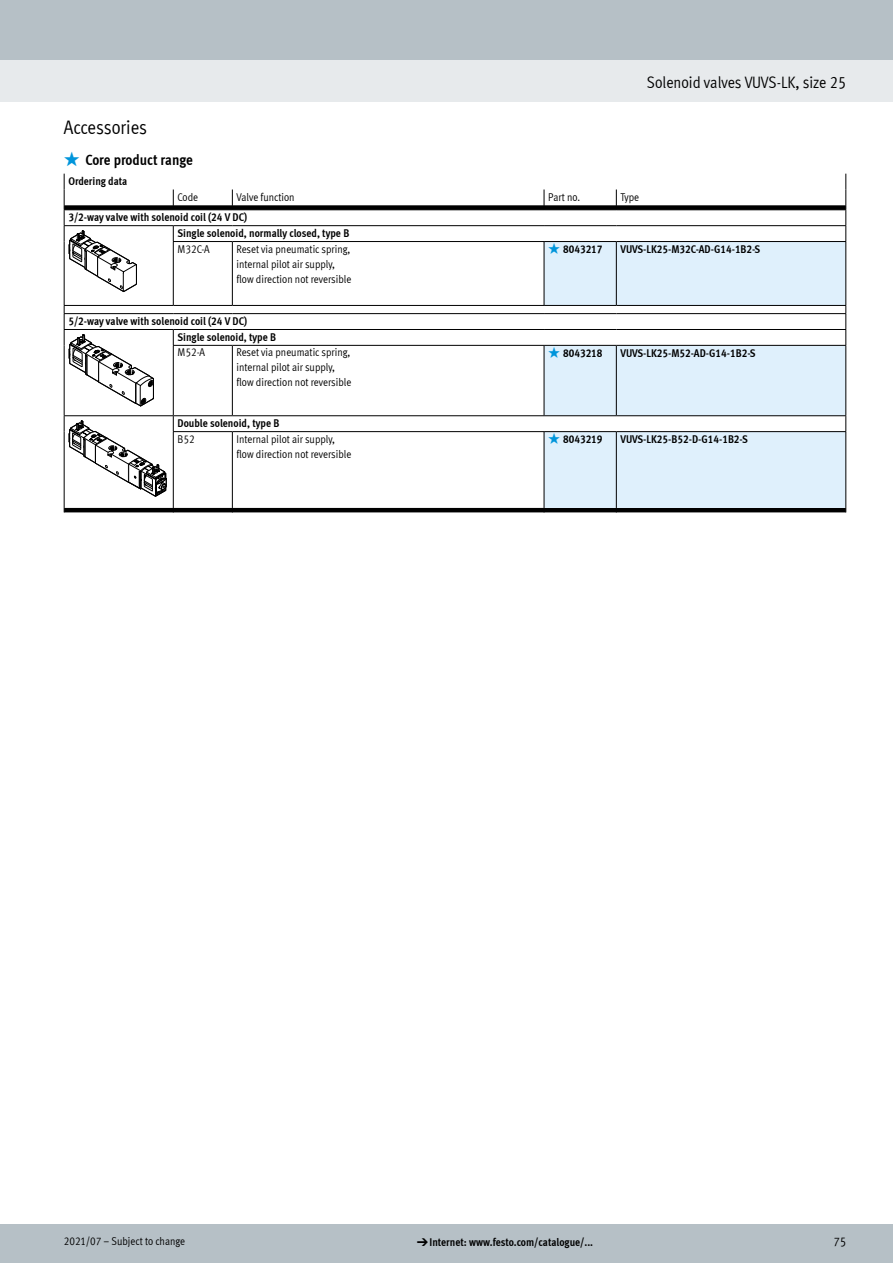
<style>
.page{position:relative;width:893px;height:1263px;background:#fff}
.page>*{position:absolute;margin:0;border:0;box-sizing:border-box;transform-origin:0 0}
.FES_title_section{font:19.5px "Meta Cond LF";letter-spacing:-.005em;color:#000}
.FES_title_family{font:16.5px "Meta Cond LF";color:#000}
.t1{font:700 15px "Meta Cond LF";letter-spacing:-.005em;color:#000}
.t2{font:12.75px "Meta Cond LF";color:#000}
.FES_tab_regular{font:11.25px "Meta Cond LF";color:#000}
.FES_tab_sub_1{font:700 11.25px "Meta Cond LF";color:#000}
.FES_type_code{font:700 11.25px "Meta Cond LF";color:#000}
.FES_tab_head_2{font:11.25px "Meta Cond LF";color:#000}
.FES_tab_head_1{font:700 11.25px "Meta Cond LF";color:#000}
.FES_type_code_head{font:11.25px "Meta Cond LF";color:#000}
.s1{font-family:"Meto Pict 182";font-weight:400;color:#0095db}
.s2{font-family:"Meto Pict 182";font-weight:400}
</style>
<div class="page">
<div style="left:0;top:1225px;width:893px;height:38px;background:#b6c0c6"></div>
<div style="left:0;top:60px;width:893px;height:42px;background:#e7eaec"></div>
<div style="left:0;top:0;width:893px;height:60px;background:#b6c0c6"></div>
<svg style="left:65px;top:205px;width:780px;height:307px"></svg>
<svg style="left:544px;top:242px;width:301px;height:266px;fill:#dff0fc"></svg>
<hr style="left:64px;top:242px;width:1px;height:63px;background:#000">
<hr style="left:232px;top:242px;width:1px;height:63px;background:#000">
<hr style="left:544px;top:242px;width:1px;height:63px;background:#000">
<hr style="left:616px;top:242px;width:1px;height:63px;background:#000">
<hr style="left:845px;top:242px;width:1px;height:63px;background:#000">
<hr style="left:64px;top:305px;width:109px;height:1px;background:#000">
<hr style="left:173px;top:305px;width:59px;height:1px;background:#000">
<hr style="left:232px;top:305px;width:312px;height:1px;background:#000">
<hr style="left:544px;top:305px;width:72px;height:1px;background:#000">
<hr style="left:616px;top:305px;width:230px;height:1px;background:#000">
<hr style="left:64px;top:345px;width:1px;height:70px;background:#000">
<hr style="left:232px;top:346px;width:1px;height:69px;background:#000">
<hr style="left:544px;top:346px;width:1px;height:69px;background:#000">
<hr style="left:616px;top:346px;width:1px;height:69px;background:#000">
<hr style="left:845px;top:346px;width:1px;height:69px;background:#000">
<hr style="left:64px;top:415px;width:109px;height:1px;background:#000">
<hr style="left:64px;top:432px;width:1px;height:76px;background:#000">
<hr style="left:232px;top:432px;width:1px;height:76px;background:#000">
<hr style="left:544px;top:432px;width:1px;height:76px;background:#000">
<hr style="left:616px;top:432px;width:1px;height:76px;background:#000">
<hr style="left:845px;top:432px;width:1px;height:76px;background:#000">
<svg style="left:173px;top:189px;width:1px;height:20px"></svg>
<svg style="left:232px;top:189px;width:1px;height:20px"></svg>
<svg style="left:544px;top:189px;width:1px;height:20px"></svg>
<svg style="left:616px;top:189px;width:1px;height:20px"></svg>
<hr style="left:64px;top:209px;width:109px;height:1px;background:#000">
<hr style="left:173px;top:209px;width:59px;height:1px;background:#000">
<hr style="left:232px;top:209px;width:312px;height:1px;background:#000">
<hr style="left:544px;top:209px;width:72px;height:1px;background:#000">
<hr style="left:616px;top:209px;width:230px;height:1px;background:#000">
<hr style="left:64px;top:225px;width:109px;height:1px;background:#000">
<hr style="left:232px;top:241px;width:312px;height:1px;background:#000">
<hr style="left:544px;top:241px;width:72px;height:1px;background:#000">
<hr style="left:616px;top:241px;width:230px;height:1px;background:#000">
<hr style="left:173px;top:225px;width:59px;height:1px;background:#000">
<svg style="left:173px;top:226px;width:1px;height:15px"></svg>
<hr style="left:232px;top:225px;width:312px;height:1px;background:#000">
<hr style="left:544px;top:225px;width:72px;height:1px;background:#000">
<hr style="left:616px;top:225px;width:230px;height:1px;background:#000">
<svg style="left:845px;top:174px;width:1px;height:67px"></svg>
<hr style="left:173px;top:241px;width:59px;height:1px;background:#000">
<hr style="left:173px;top:242px;width:1px;height:63px;background:#000">
<hr style="left:232px;top:345px;width:312px;height:1px;background:#000">
<hr style="left:544px;top:345px;width:72px;height:1px;background:#000">
<hr style="left:616px;top:345px;width:230px;height:1px;background:#000">
<svg style="left:173px;top:330px;width:1px;height:15px"></svg>
<svg style="left:845px;top:306px;width:1px;height:39px"></svg>
<hr style="left:173px;top:345px;width:59px;height:1px;background:#000">
<hr style="left:173px;top:346px;width:1px;height:69px;background:#000">
<hr style="left:232px;top:431px;width:312px;height:1px;background:#000">
<hr style="left:544px;top:431px;width:72px;height:1px;background:#000">
<hr style="left:616px;top:431px;width:230px;height:1px;background:#000">
<hr style="left:173px;top:415px;width:59px;height:1px;background:#000">
<svg style="left:173px;top:416px;width:1px;height:15px"></svg>
<hr style="left:232px;top:415px;width:312px;height:1px;background:#000">
<hr style="left:544px;top:415px;width:72px;height:1px;background:#000">
<hr style="left:616px;top:415px;width:230px;height:1px;background:#000">
<svg style="left:845px;top:416px;width:1px;height:15px"></svg>
<hr style="left:173px;top:431px;width:59px;height:1px;background:#000">
<hr style="left:173px;top:432px;width:1px;height:76px;background:#000">
<hr style="left:64px;top:313px;width:109px;height:1px;background:#000">
<hr style="left:173px;top:313px;width:59px;height:1px;background:#000">
<hr style="left:232px;top:313px;width:312px;height:1px;background:#000">
<hr style="left:544px;top:313px;width:72px;height:1px;background:#000">
<hr style="left:616px;top:313px;width:230px;height:1px;background:#000">
<hr style="left:64px;top:329px;width:109px;height:1px;background:#000">
<hr style="left:173px;top:329px;width:59px;height:1px;background:#000">
<hr style="left:232px;top:329px;width:312px;height:1px;background:#000">
<hr style="left:544px;top:329px;width:72px;height:1px;background:#000">
<hr style="left:616px;top:329px;width:230px;height:1px;background:#000">
<svg style="left:64px;top:174px;width:73px;height:119px"></svg>
<svg style="left:64px;top:306px;width:90px;height:101px"></svg>
<svg style="left:64px;top:416px;width:103px;height:81px"></svg>
<p class="FES_title_family" style="left:647px;top:72px;width:201px">Solenoid valves VUVS-LK, size 25</p>
<p class="FES_title_section" style="left:64px;top:116px;width:85px">Accessories</p>
<p class="t1" style="left:64px;top:150px;width:131px"><span class="s1">q</span> Core product range</p>
<p class="FES_tab_head_1" style="left:68px;top:174px;width:60px">Ordering data</p>
<p class="FES_tab_head_2" style="left:178px;top:190px;width:22px">Code</p>
<p class="FES_tab_head_2" style="left:237px;top:190px;width:60px">Valve function</p>
<p class="FES_type_code_head" style="left:548px;top:190px;width:33px">Part no.</p>
<p class="FES_type_code_head" style="left:621px;top:190px;width:20px">Type</p>
<p class="FES_tab_sub_1" style="left:68px;top:210px;width:180px">3/2-way valve with solenoid coil (24 V DC)</p>
<p class="FES_tab_sub_1" style="left:178px;top:226px;width:173px">Single solenoid, normally closed, type B</p>
<p class="FES_tab_regular" style="left:178px;top:242px;width:34px">M32C-A</p>
<p class="FES_tab_regular" style="left:237px;top:242px;width:115px">Reset via pneumatic spring,</p>
<p class="FES_tab_regular" style="left:237px;top:257px;width:100px">internal pilot air supply,</p>
<p class="FES_tab_regular" style="left:237px;top:272px;width:116px">flow direction not reversible</p>
<p class="FES_tab_sub_1" style="left:548px;top:242px;width:56px"><span class="s1">q</span>8043217</p>
<p class="FES_type_code" style="left:621px;top:242px;width:141px">VUVS-LK25-M32C-AD-G14-1B2-S</p>
<p class="FES_tab_sub_1" style="left:68px;top:314px;width:180px">5/2-way valve with solenoid coil (24 V DC)</p>
<p class="FES_tab_sub_1" style="left:178px;top:330px;width:100px">Single solenoid, type B</p>
<p class="FES_tab_regular" style="left:178px;top:346px;width:29px">M52-A</p>
<p class="FES_tab_regular" style="left:237px;top:346px;width:115px">Reset via pneumatic spring,</p>
<p class="FES_tab_regular" style="left:237px;top:361px;width:100px">internal pilot air supply,</p>
<p class="FES_tab_regular" style="left:237px;top:376px;width:116px">flow direction not reversible</p>
<p class="FES_tab_sub_1" style="left:178px;top:416px;width:103px">Double solenoid, type B</p>
<p class="FES_tab_regular" style="left:178px;top:432px;width:19px">B52</p>
<p class="FES_tab_regular" style="left:237px;top:432px;width:100px">Internal pilot air supply,</p>
<p class="FES_tab_regular" style="left:237px;top:447px;width:116px">flow direction not reversible</p>
<p class="FES_tab_sub_1" style="left:548px;top:345px;width:56px"><span class="s1">q</span>8043218</p>
<p class="FES_type_code" style="left:621px;top:345px;width:137px">VUVS-LK25-M52-AD-G14-1B2-S</p>
<p class="FES_tab_sub_1" style="left:548px;top:432px;width:56px"><span class="s1">q</span>8043219</p>
<p class="FES_type_code" style="left:621px;top:432px;width:129px">VUVS-LK25-B52-D-G14-1B2-S</p>
<p class="FES_tab_regular" style="left:64px;top:1234px;width:123px">2021/07 – Subject to change</p>
<p class="FES_tab_sub_1" style="left:417px;top:1235px;width:178px"><span class="s2">d</span>Internet: www.festo.com/catalogue/...</p>
<p class="t2" style="left:833px;top:1234px;width:14px">75</p>
</div>
